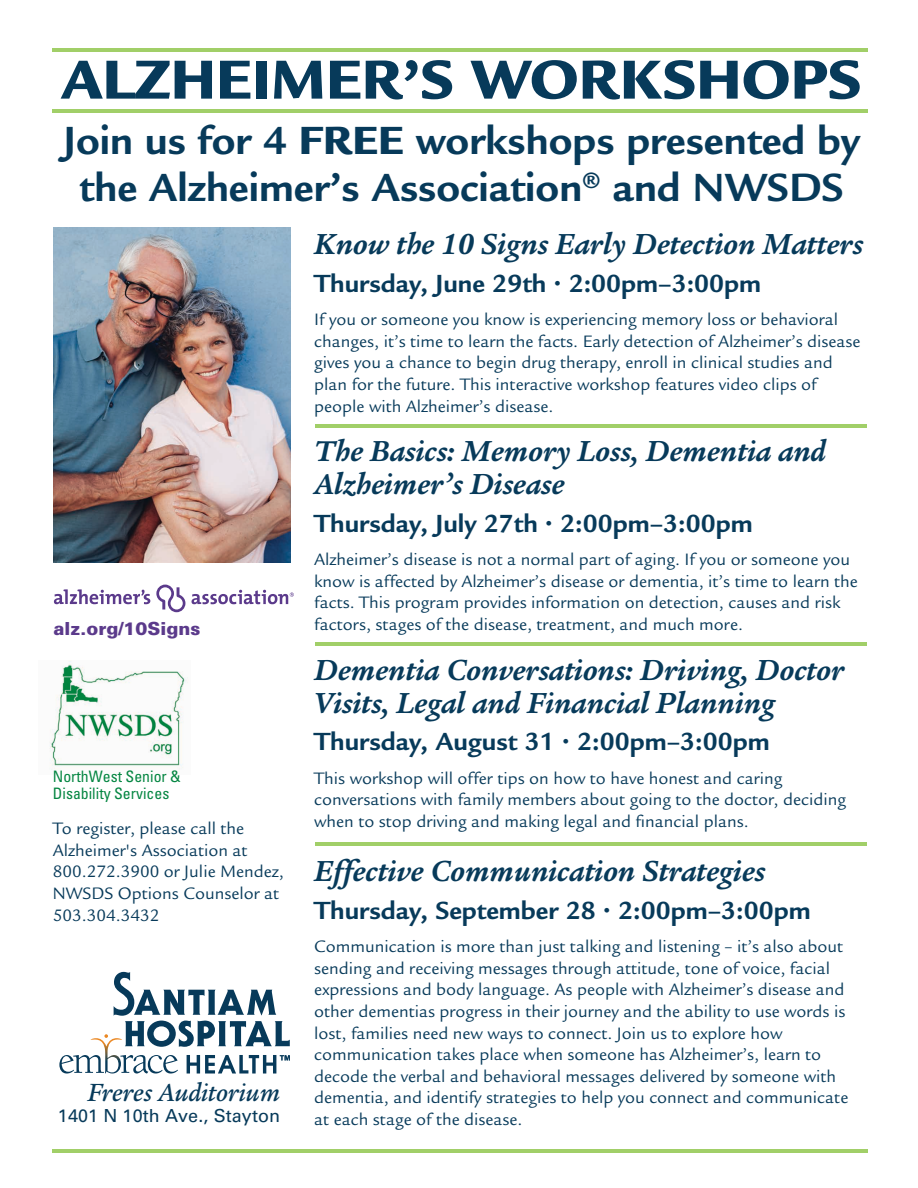
<style>
.page{position:relative;width:918px;height:1188px;background:#fff}
.page>*{position:absolute;margin:0;border:0;box-sizing:border-box;transform-origin:0 0}
.t1{font:900 59.7px "Legacy Sans Std";color:#073a5a}
.t2{font:700 42.75px/46.3px "Legacy Sans Std";color:#073a5a;text-align:center}
.t3{font:italic 700 31.5px/33px "Legacy Serif Std";color:#073a5a}
.t4{font:700 27px "Legacy Sans Std";color:#073a5a}
.t5{font:italic 500 27px "Legacy Serif Std";color:#073a5a}
.t6{font:18px/21.6px "Legacy Sans Std";color:#073a5a}
.t7{font:18px "Univers LT Std";letter-spacing:.005em;color:#073a5a}
.t8{font:900 18px "Univers LT Std";color:#5b3a8b}
.t9{font:condensed 15.75px/17.1px "Univers LT Std";color:#058642}
.s1{font-weight:900}
</style>
<div class="page">
<img style="left:50px;top:660px;width:138px;height:110px">
<hr style="left:52px;top:110px;width:815px;height:3px;background:#a1cf68">
<hr style="left:52px;top:49px;width:815px;height:3px;background:#a1cf68">
<hr style="left:52px;top:1149px;width:815px;height:4px;background:#a1cf68">
<hr style="left:315px;top:425px;width:552px;height:3px;background:#a1cf68">
<hr style="left:315px;top:643px;width:552px;height:3px;background:#a1cf68">
<hr style="left:315px;top:842px;width:552px;height:3px;background:#a1cf68">
<img style="left:53px;top:227px;width:238px;height:336px">
<svg style="left:59px;top:972px;width:231px;height:102px"></svg>
<svg style="left:156px;top:585px;width:29px;height:27px"></svg>
<svg style="left:54px;top:589px;width:96px;height:15px"></svg>
<svg style="left:192px;top:590px;width:102px;height:14px"></svg>
<h1 class="t1" style="left:61px;top:44px;width:802px">ALZHEIMER’S WORKSHOPS</h1>
<h2 class="t2" style="left:63px;top:118px;width:798px">Join us for 4 <span class="s1">FREE</span> workshops presented by the Alzheimer’s Association<sup>®</sup> and NWSDS</h2>
<p class="t8" style="left:54px;top:617px;width:149px">alz.org/10Signs</p>
<p class="t9" style="left:53px;top:768px;width:129px">NorthWest Senior &amp;<br>Disability Services</p>
<p class="t6" style="left:53px;top:818px;width:233px">To register, please call the<br>Alzheimer's Association at<br>800.272.3900 or Julie Mendez,<br>NWSDS Options Counselor at<br>503.304.3432</p>
<h3 class="t5" style="left:87px;top:1077px;width:194px">Freres Auditorium</h3>
<p class="t7" style="left:58px;top:1105px;width:224px">1401 N 10th Ave., Stayton</p>
<h3 class="t3" style="left:314px;top:228px;width:551px">Know the 10 Signs Early Detection Matters</h3>
<h3 class="t4" style="left:314px;top:268px;width:449px">Thursday, June 29th • 2:00pm–3:00pm</h3>
<p class="t6" style="left:314px;top:309px;width:548px">If you or someone you know is experiencing memory loss or behavioral changes, it’s time to learn the facts. Early detection of Alzheimer’s disease gives you a chance to begin drug therapy, enroll in clinical studies and plan for the future. This interactive workshop features video clips of people with Alzheimer’s disease.</p>
<h3 class="t3" style="left:314px;top:435px;width:513px">The Basics: Memory Loss, Dementia and<br>Alzheimer’s Disease</h3>
<h3 class="t4" style="left:314px;top:508px;width:440px">Thursday, July 27th • 2:00pm–3:00pm</h3>
<p class="t6" style="left:314px;top:549px;width:545px">Alzheimer’s disease is not a normal part of aging. If you or someone you know is affected by Alzheimer’s disease or dementia, it’s time to learn the facts. This program provides information on detection, causes and risk factors, stages of the disease, treatment, and much more.</p>
<h3 class="t3" style="left:314px;top:653px;width:532px">Dementia Conversations: Driving, Doctor<br>Visits, Legal and Financial Planning</h3>
<h3 class="t4" style="left:314px;top:726px;width:457px">Thursday, August 31 • 2:00pm–3:00pm</h3>
<p class="t6" style="left:314px;top:767px;width:533px">This workshop will offer tips on how to have honest and caring conversations with family members about going to the doctor, deciding when to stop driving and making legal and financial plans.</p>
<h3 class="t3" style="left:314px;top:855px;width:453px">Effective Communication Strategies</h3>
<h3 class="t4" style="left:314px;top:895px;width:498px">Thursday, September 28 • 2:00pm–3:00pm</h3>
<p class="t6" style="left:314px;top:936px;width:536px">Communication is more than just talking and listening – it’s also about sending and receiving messages through attitude, tone of voice, facial expressions and body language. As people with Alzheimer’s disease and other dementias progress in their journey and the ability to use words is lost, families need new ways to connect. Join us to explore how communication takes place when someone has Alzheimer’s, learn to decode the verbal and behavioral messages delivered by someone with dementia, and identify strategies to help you connect and communicate at each stage of the disease.</p>
</div>
